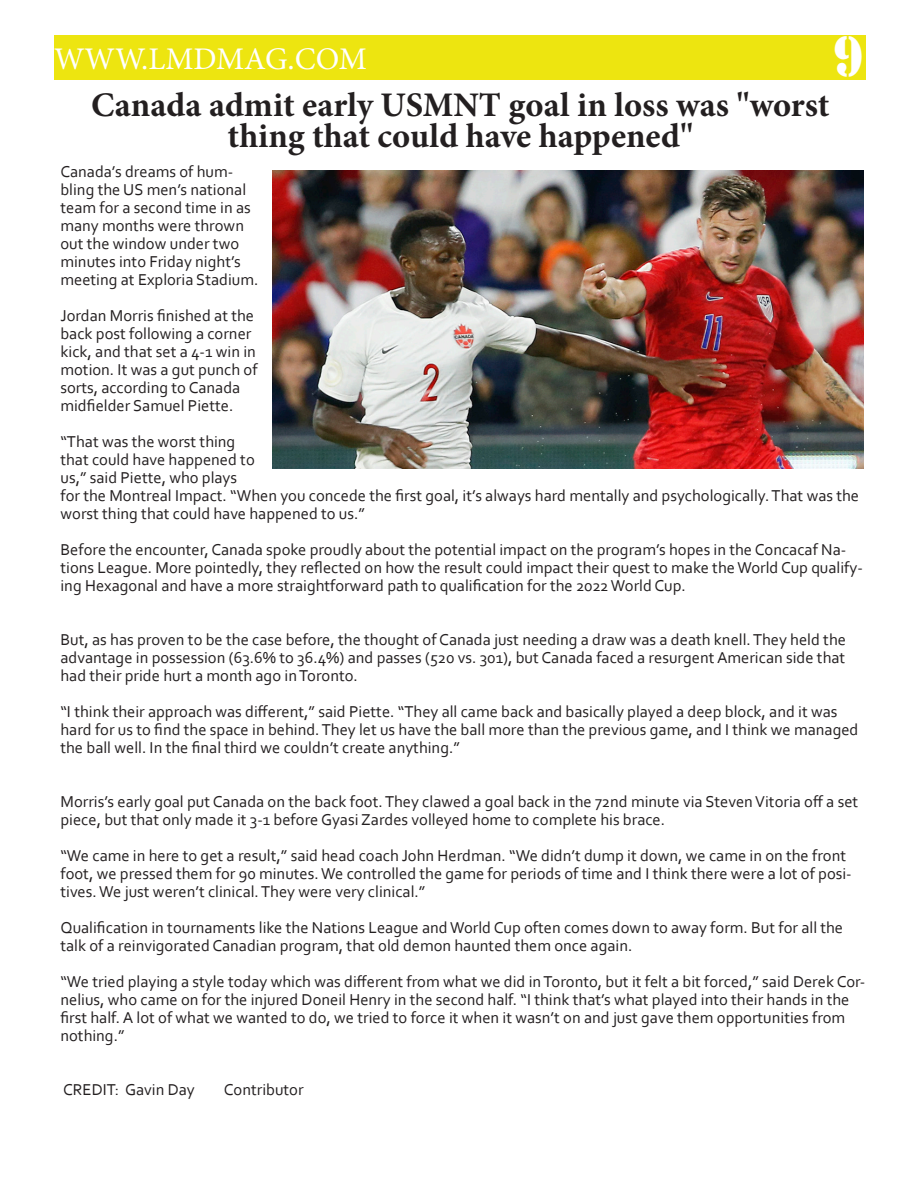
<style>
.page{position:relative;width:918px;height:1188px;background:#fff}
.page>*{position:absolute;margin:0;border:0;box-sizing:border-box;transform-origin:0 0}
.t1{font:52.35px "Stencil Std";color:#fff;scale:.88 1}
.t2{font:700 34.5px/31.5px "Minion Pro";color:#231f20;text-align:center}
.t3{font:31.5px "Minion Pro";color:#fff}
.t4{font:16.5px/18px "Corbel";color:#231f20}
</style>
<div class="page">
<div style="left:54px;top:36px;width:812px;height:44px;background:#ede510"></div>
<img style="left:272px;top:171px;width:592px;height:298px">
<h3 class="t3" style="left:54px;top:38px;width:315px">WWW.LMDMAG.COM</h3>
<h1 class="t1" style="left:834px;top:23px;width:34px">9</h1>
<h2 class="t2" style="left:91px;top:89px;width:740px">Canada admit early USMNT goal in loss was "worst thing that could have happened"</h2>
<p class="t4" style="left:60px;top:162px;width:200px">Canada’s dreams of hum&shy;bling the US men’s national team for a second time in as many months were thrown out the window under two minutes into Friday night’s meeting at Exploria Stadium.</p>
<p class="t4" style="left:60px;top:306px;width:199px">Jordan Morris finished at the back post following a corner kick, and that set a 4-1 win in motion. It was a gut punch of sorts, according to Canada midfielder Samuel Piette.</p>
<p class="t4" style="left:60px;top:432px;width:800px">“That was the worst thing<br>that could have happened to<br>us,” said Piette, who plays<br>for the Montreal Impact. “When you concede the first goal, it’s always hard mentally and psychologically. That was the worst thing that could have happened to us.”</p>
<p class="t4" style="left:60px;top:540px;width:804px">Before the encounter, Canada spoke proudly about the potential impact on the program’s hopes in the Concacaf Na&shy;tions League. More pointedly, they reflected on how the result could impact their quest to make the World Cup qualify&shy;ing Hexagonal and have a more straightforward path to qualification for the 2022 World Cup.</p>
<p class="t4" style="left:60px;top:630px;width:787px;text-align:justify">But, as has proven to be the case before, the thought of Canada just needing a draw was a death knell. They held the advantage in possession (63.6% to 36.4%) and passes (520 vs. 301), but Canada faced a resurgent American side that had their pride hurt a month ago in Toronto.</p>
<p class="t4" style="left:60px;top:702px;width:800px">“I think their approach was different,” said Piette. “They all came back and basically played a deep block, and it was hard for us to find the space in behind. They let us have the ball more than the previous game, and I think we managed the ball well. In the final third we couldn’t create anything.”</p>
<p class="t4" style="left:60px;top:792px;width:799px">Morris’s early goal put Canada on the back foot. They clawed a goal back in the 72nd minute via Steven Vitoria off a set piece, but that only made it 3-1 before Gyasi Zardes volleyed home to complete his brace.</p>
<p class="t4" style="left:60px;top:846px;width:793px">“We came in here to get a result,” said head coach John Herdman. “We didn’t dump it down, we came in on the front foot, we pressed them for 90 minutes. We controlled the game for periods of time and I think there were a lot of posi&shy;tives. We just weren’t clinical. They were very clinical.”</p>
<p class="t4" style="left:60px;top:918px;width:784px">Qualification in tournaments like the Nations League and World Cup often comes down to away form. But for all the talk of a reinvigorated Canadian program, that old demon haunted them once again.</p>
<p class="t4" style="left:60px;top:972px;width:806px">“We tried playing a style today which was different from what we did in Toronto, but it felt a bit forced,” said Derek Cor&shy;nelius, who came on for the injured Doneil Henry in the second half. “I think that’s what played into their hands in the first half. A lot of what we wanted to do, we tried to force it when it wasn’t on and just gave them opportunities from nothing.”</p>
<p class="t4" style="left:63px;top:1080px;width:133px">CREDIT: Gavin Day</p>
<p class="t4" style="left:224px;top:1080px;width:81px">Contributor</p>
</div>
